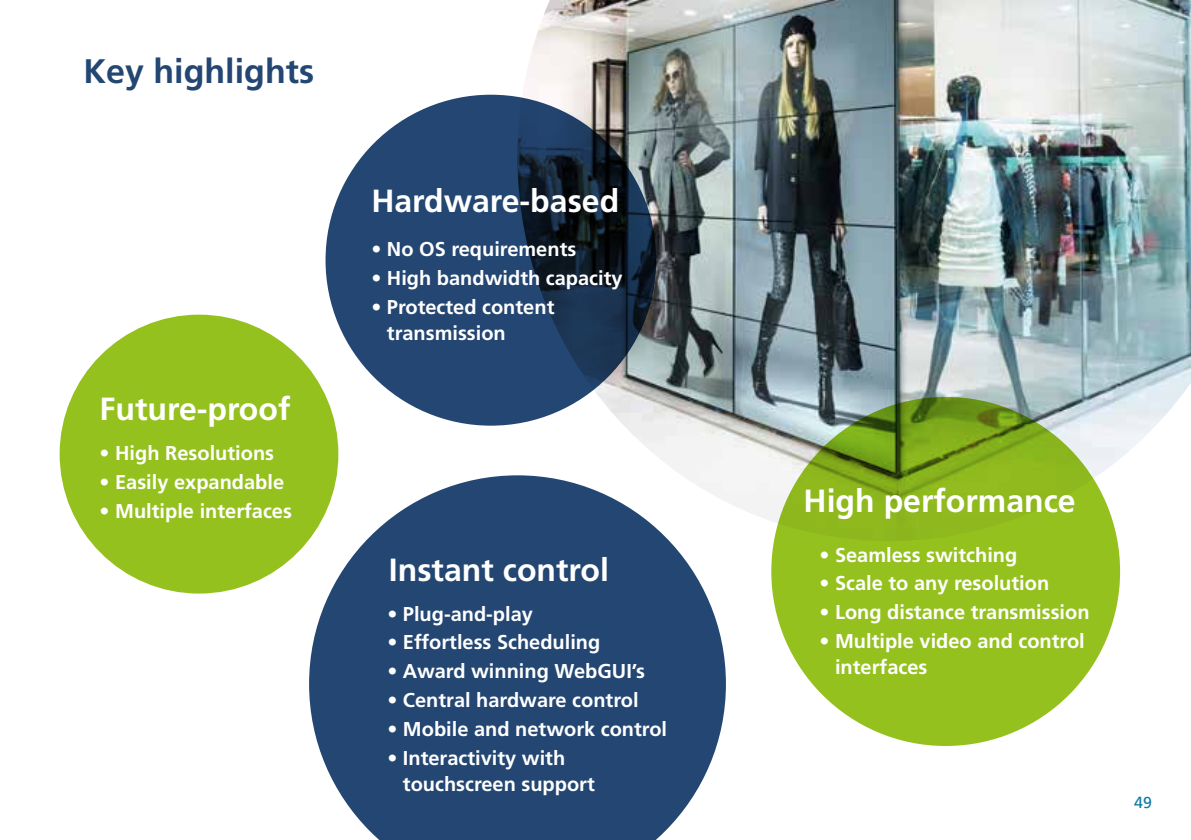
<style>
.page{position:relative;width:1191px;height:840px;background:#fff}
.page>*{position:absolute;margin:0;border:0;box-sizing:border-box;transform-origin:0 0}
.t1{font:700 34px "Frutiger";color:#234672}
.t2{font:700 32px "Frutiger";color:#fff}
.t3{font:700 20px/26px "Frutiger";color:#fff}
.t4{font:16px "Frutiger LT";color:#0e7aa5}
</style>
<div class="page">
<img style="left:517px;top:0;width:674px;height:540px">
<div style="left:60px;top:314px;width:278px;height:279px;background:#95c11f;border-radius:50%"></div>
<svg style="left:309px;top:475px;width:417px;height:364px;fill:#234672"></svg>
<svg style="left:771px;top:396px;width:349px;height:349px;background:#8db81e"></svg>
<svg style="left:325px;top:95px;width:331px;height:330px;background:#1e3c60"></svg>
<h1 class="t1" style="left:84px;top:51px;width:232px">Key highlights</h1>
<h2 class="t2" style="left:100px;top:390px;width:192px">Future-proof</h2>
<p class="t3" style="left:100px;top:440px;width:176px">• High Resolutions</p>
<p class="t3" style="left:100px;top:468px;width:186px">• Easily expandable</p>
<p class="t3" style="left:100px;top:497px;width:194px">• Multiple interfaces</p>
<h2 class="t2" style="left:371px;top:182px;width:249px">Hardware-based</h2>
<p class="t3" style="left:371px;top:236px;width:206px">• No OS requirements</p>
<p class="t3" style="left:371px;top:265px;width:253px">• High bandwidth capacity</p>
<p class="t3" style="left:387px;top:294px;width:169px;text-indent:-16px">• Protected content transmission</p>
<h2 class="t2" style="left:389px;top:551px;width:221px">Instant control</h2>
<p class="t3" style="left:387px;top:600px;width:147px">• Plug-and-play</p>
<p class="t3" style="left:387px;top:629px;width:214px">• Effortless Scheduling</p>
<p class="t3" style="left:387px;top:657px;width:259px">• Award winning WebGUI’s</p>
<p class="t3" style="left:387px;top:686px;width:253px">• Central hardware control</p>
<p class="t3" style="left:387px;top:715px;width:281px">• Mobile and network control</p>
<p class="t3" style="left:403px;top:744px;width:193px;text-indent:-16px">• Interactivity with touchscreen support</p>
<h2 class="t2" style="left:803px;top:482px;width:274px">High performance</h2>
<p class="t3" style="left:819px;top:541px;width:199px">• Seamless switching</p>
<p class="t3" style="left:819px;top:570px;width:231px">• Scale to any resolution</p>
<p class="t3" style="left:819px;top:598px;width:272px">• Long distance transmission</p>
<p class="t3" style="left:835px;top:627px;width:251px;text-indent:-16px">• Multiple video and control interfaces</p>
<p class="t4" style="left:1134px;top:792px;width:19px">49</p>
</div>
